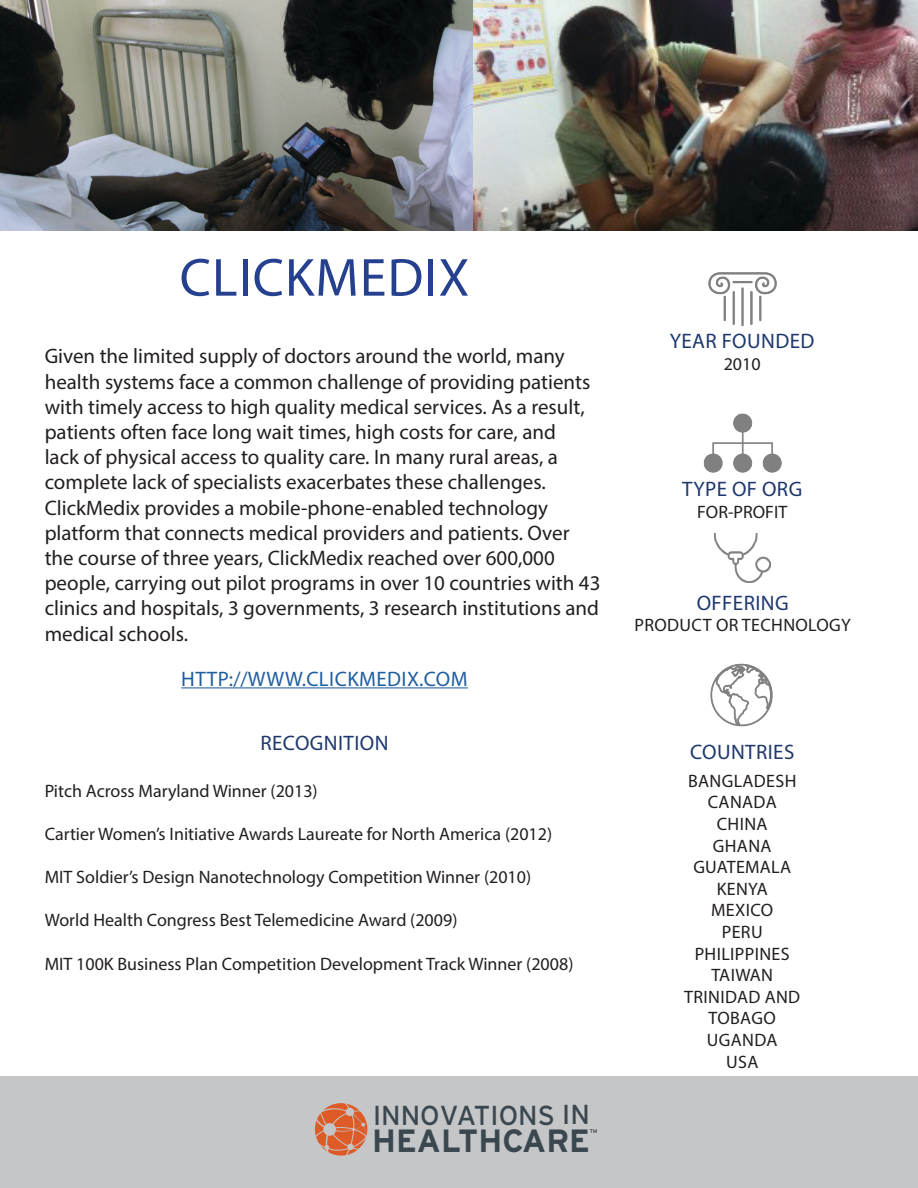
<style>
.page{position:relative;width:918px;height:1188px;background:#fff}
.page>*{position:absolute;margin:0;border:0;box-sizing:border-box;transform-origin:0 0}
.t1{font:54px "Myriad Pro";letter-spacing:.02em;color:#25408f}
.t2{font:700 32.1px "Interstate";letter-spacing:-.005em;color:#3b474f}
.t3{font:27.45px "Interstate";letter-spacing:-.005em;color:#3b474f}
.t4{font:21px/25.2px "Myriad Pro";color:#231f20}
.t5{font:21px "Myriad Pro";letter-spacing:.02em;color:#1e376d}
.t6{font:21px "Myriad Pro";letter-spacing:.02em;color:#215e9f}
.t7{font:18px "Myriad Pro";color:#231f20}
.t8{font:18px/21.6px "Myriad Pro";letter-spacing:.02em;color:#231f20;text-align:center}
.t9{font:9.75px "Interstate";color:#3b474f}
</style>
<div class="page">
<img style="left:708px;top:272px;width:69px;height:55px">
<img style="left:703px;top:413px;width:79px;height:60px">
<img style="left:0;top:0;width:918px;height:231px">
<div style="left:0;top:1076px;width:918px;height:112px;background:#c4c6c8"></div>
<svg style="left:315px;top:1103px;width:52px;height:53px;background:#d7744d"></svg>
<img style="left:715px;top:533px;width:56px;height:49px">
<hr style="left:181px;top:687px;width:287px;height:1px;background:#215e9f">
<img style="left:710px;top:663px;width:63px;height:64px">
<p class="t1" style="left:180px;top:244px;width:291px">CLICKMEDIX</p>
<p class="t4" style="left:45px;top:343px;width:557px">Given the limited supply of doctors around the world, many health systems face a common challenge of providing patients with timely access to high quality medical services. As a result, patients often face long wait times, high costs for care, and<br>lack of physical access to quality care. In many rural areas, a complete lack of specialists exacerbates these challenges.<br>ClickMedix provides a mobile-phone-enabled technology platform that connects medical providers and patients. Over the course of three years, ClickMedix reached over 600,000 people, carrying out pilot programs in over 10 countries with 43 clinics and hospitals, 3 governments, 3 research institutions and medical schools.</p>
<p class="t6" style="left:181px;top:666px;width:288px">HTTP://WWW.CLICKMEDIX.COM</p>
<p class="t5" style="left:260px;top:730px;width:130px">RECOGNITION</p>
<p class="t7" style="left:45px;top:780px;width:275px">Pitch Across Maryland Winner (2013)</p>
<p class="t7" style="left:45px;top:823px;width:509px">Cartier Women’s Initiative Awards Laureate for North America (2012)</p>
<p class="t7" style="left:45px;top:866px;width:488px">MIT Soldier’s Design Nanotechnology Competition Winner (2010)</p>
<p class="t7" style="left:45px;top:909px;width:414px">World Health Congress Best Telemedicine Award (2009)</p>
<p class="t7" style="left:45px;top:952px;width:530px">MIT 100K Business Plan Competition Development Track Winner (2008)</p>
<p class="t3" style="left:373px;top:1100px;width:219px">INNOVATIONS IN</p>
<p class="t2" style="left:372px;top:1123px;width:220px">HEALTHCARE</p>
<p class="t9" style="left:590px;top:1127px;width:9px">™</p>
<p class="t5" style="left:670px;top:328px;width:146px">YEAR FOUNDED</p>
<p class="t7" style="left:724px;top:353px;width:38px">2010</p>
<p class="t5" style="left:682px;top:476px;width:122px">TYPE OF ORG</p>
<p class="t7" style="left:697px;top:500px;width:92px">FOR-PROFIT</p>
<p class="t5" style="left:697px;top:590px;width:93px">OFFERING</p>
<p class="t8" style="left:634px;top:614px;width:218px">PRODUCT OR TECHNOLOGY</p>
<p class="t5" style="left:690px;top:739px;width:106px">COUNTRIES</p>
<p class="t8" style="left:688px;top:770px;width:110px">BANGLADESH</p>
<p class="t7" style="left:708px;top:791px;width:70px">CANADA</p>
<p class="t7" style="left:717px;top:813px;width:52px">CHINA</p>
<p class="t7" style="left:713px;top:834px;width:60px">GHANA</p>
<p class="t8" style="left:693px;top:856px;width:99px">GUATEMALA</p>
<p class="t7" style="left:717px;top:878px;width:53px">KENYA</p>
<p class="t7" style="left:711px;top:899px;width:64px">MEXICO</p>
<p class="t7" style="left:722px;top:921px;width:42px">PERU</p>
<p class="t8" style="left:695px;top:942px;width:97px">PHILIPPINES</p>
<p class="t7" style="left:711px;top:964px;width:63px">TAIWAN</p>
<p class="t8" style="left:684px;top:986px;width:118px">TRINIDAD AND<br>TOBAGO</p>
<p class="t7" style="left:707px;top:1029px;width:72px">UGANDA</p>
<p class="t7" style="left:726px;top:1050px;width:34px">USA</p>
</div>
